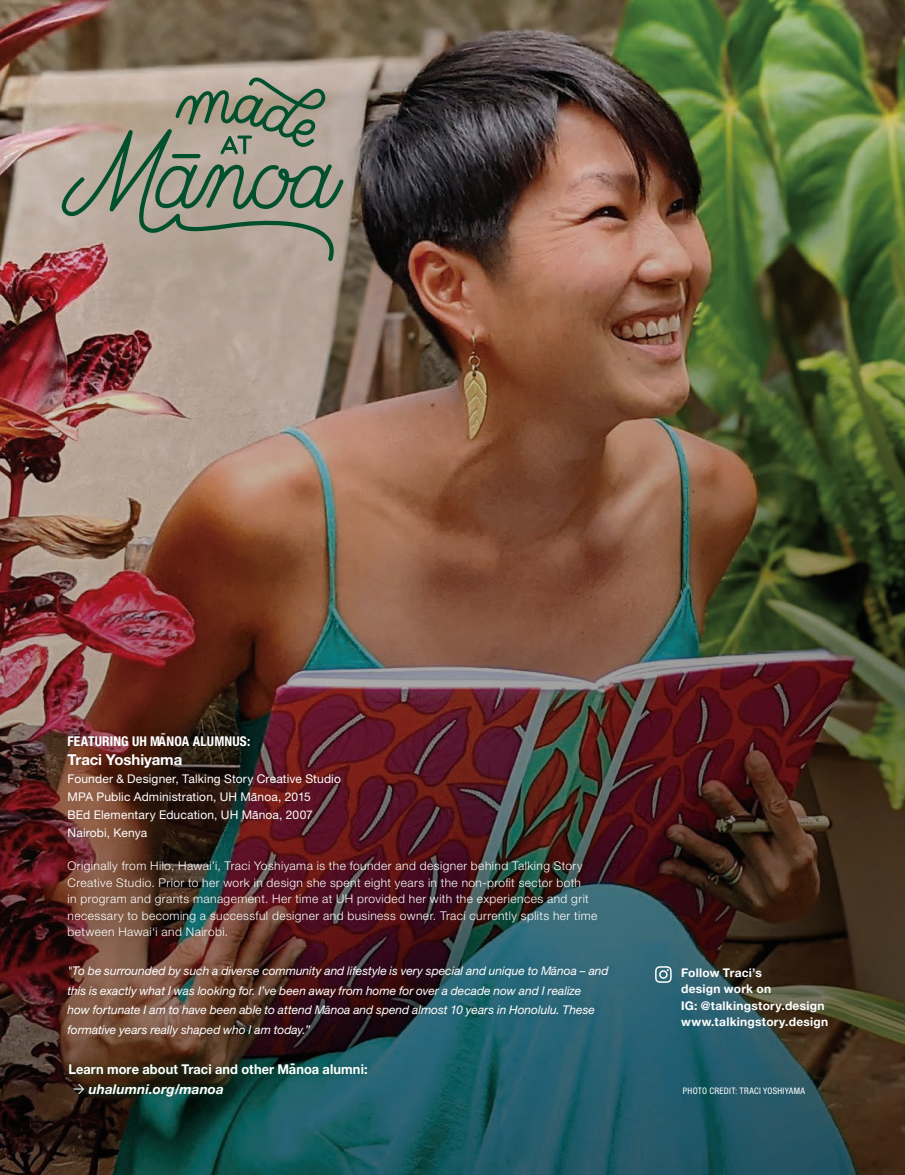
<style>
.page{position:relative;width:905px;height:1175px;background:#fff}
.page>*{position:absolute;margin:0;border:0;box-sizing:border-box;transform-origin:0 0}
.t1{font:700 15px "Helvetica Neue LT Std";letter-spacing:-.005em;color:#fff}
.t2{font:700 13.5px "Helvetica Neue LT Std";letter-spacing:.01em;color:#fff;scale:.95 1}
.t3{font:700 condensed 13.5px "Helvetica Neue LT Std";letter-spacing:.015em;color:#fff}
.t4{font:italic 700 13.5px "Helvetica Neue LT Std";letter-spacing:.005em;color:#fff}
.t5{font:300 12px/16.5px "Helvetica Neue LT Std";letter-spacing:.035em;color:#fff}
.t6{font:italic 12px/19.5px "Helvetica Neue LT Std";letter-spacing:-.005em;color:#fff}
.t7{font:12px/18px "Helvetica Neue LT Std";letter-spacing:.01em;color:#fff}
.t8{font:700 12px/16.5px "Helvetica Neue LT Std";letter-spacing:.025em;color:#fff}
.t9{font:condensed 9px "Helvetica Neue LT Std";letter-spacing:.035em;color:#fff}
</style>
<div class="page">
<img style="left:0;top:0;width:904px;height:1174px">
<div style="left:60px;top:726px;width:556px;height:316px;background:#231f20;opacity:.15"></div>
<svg style="left:61px;top:77px;width:283px;height:184px;background:#9d9a8a"></svg>
<svg style="left:655px;top:966px;width:16px;height:16px"></svg>
<div style="left:63px;top:1057px;width:311px;height:47px;background:#00502e;opacity:.75"></div>
<svg style="left:74px;top:1084px;width:10px;height:10px"></svg>
<p class="t3" style="left:68px;top:732px;width:184px">FEATURING UH MAˉNOA ALUMNUS:</p>
<p class="t1" style="left:68px;top:750px;width:116px">Traci Yoshiyama</p>
<p class="t7" style="left:68px;top:769px;width:275px">Founder &amp; Designer, Talking Story Creative Studio<br>MPA Public Administration, UH Manoa, 2015</p>
<p class="t7" style="left:252px;top:783px;width:7px">- -</p>
<p class="t7" style="left:67px;top:805px;width:247px">BEd Elementary Education, UH Manoa, 2007<br>Nairobi, Kenya</p>
<p class="t5" style="left:67px;top:857px;width:531px">Originally from Hilo, Hawai’i, Traci Yoshiyama is the founder and designer behind Talking Story Creative Studio. Prior to her work in design she spent eight years in the non-profit sector both<br>in program and grants management. Her time at UH provided her with the experiences and grit necessary to becoming a successful designer and business owner. Traci currently splits her time between Hawai‘i and Nairobi.</p>
<p class="t6" style="left:67px;top:961px;width:542px">"To be surrounded by such a diverse community and lifestyle is very special and unique to Maˉ noa – and this is exactly what I was looking for. I’ve been away from home for over a decade now and I realize<br>how fortunate I am to have been able to attend Maˉ noa and spend almost 10 years in Honolulu. These formative years really shaped who I am today.”</p>
<p class="t8" style="left:681px;top:964px;width:149px">Follow Traci’s<br>design work on<br>IG: @talkingstory.design www.talkingstory.design</p>
<p class="t2" style="left:68px;top:1061px;width:316px">Learn more about Traci and other Ma-noa alumni:</p>
<p class="t4" style="left:88px;top:1080px;width:137px">uhalumni.org/manoa</p>
<p class="t9" style="left:683px;top:1085px;width:124px">PHOTO CREDIT: TRACI YOSHIYAMA</p>
</div>
